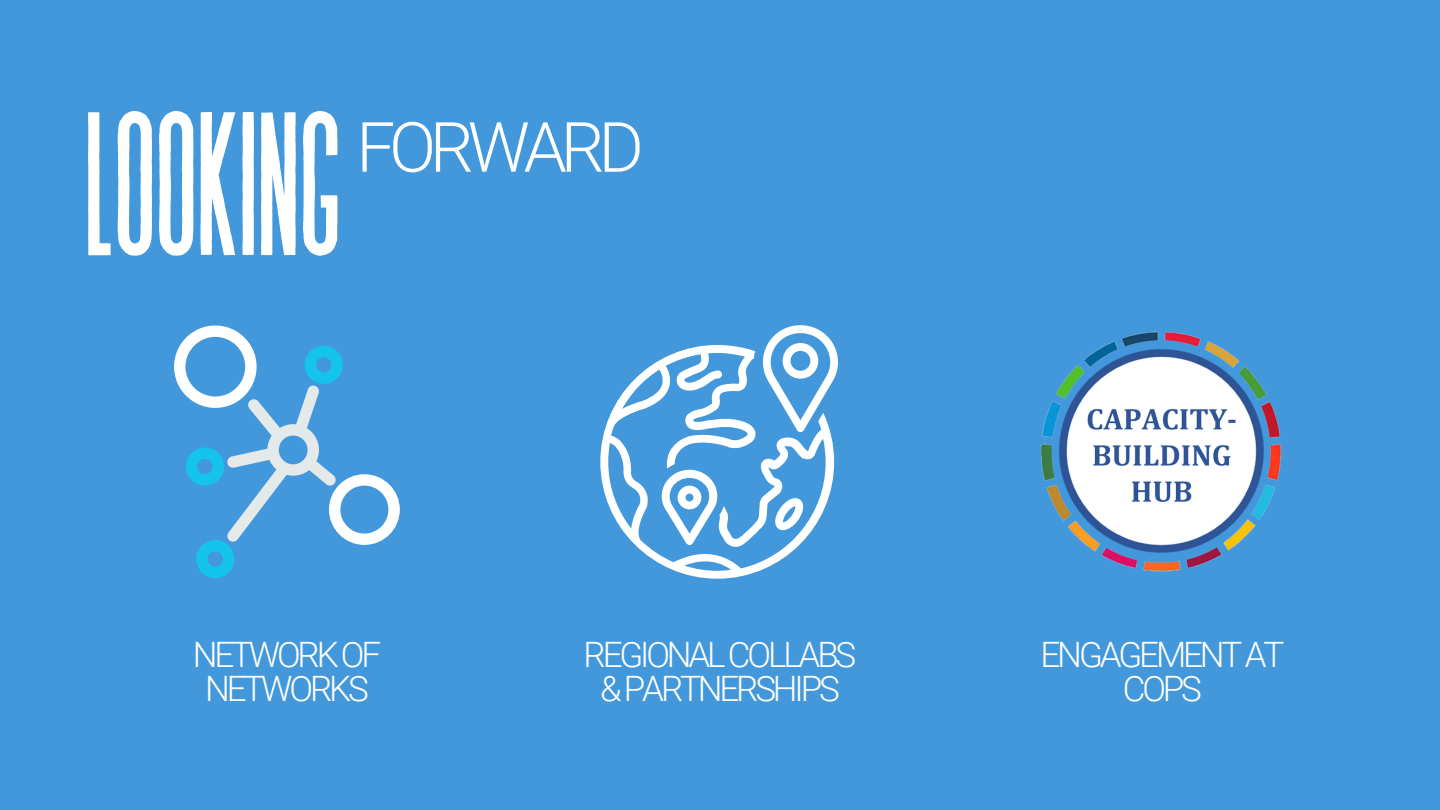
<style>
.page{position:relative;width:1440px;height:810px;background:#4398dc}
.page>*{position:absolute;margin:0;border:0;box-sizing:border-box;transform-origin:0 0}
.t1{font:204px "Revive 80 Tall";letter-spacing:-.035em;color:#fff}
.t2{font:300 69.4px "Roboto";letter-spacing:-.09em;color:#fff}
.t3{font:300 35px/33.8px "Roboto";letter-spacing:-.09em;color:#fff;text-align:center}
</style>
<div class="page">
<svg style="left:174px;top:325px;width:226px;height:253px"></svg>
<svg style="left:600px;top:345px;width:234px;height:234px"></svg>
<svg style="left:761px;top:325px;width:77px;height:107px"></svg>
<svg style="left:660px;top:470px;width:59px;height:75px"></svg>
<img style="left:1040px;top:331px;width:242px;height:241px">
<h1 class="t1" style="left:81px;top:80px;width:265px">LOOKING</h1>
<h2 class="t2" style="left:356px;top:107px;width:289px">FORWARD</h2>
<p class="t3" style="left:193px;top:639px;width:190px">NETWORKOF<br>NETWORKS</p>
<p class="t3" style="left:584px;top:639px;width:274px">REGIONALCOLLABS &amp;PARTNERSHIPS</p>
<p class="t3" style="left:1041px;top:639px;width:245px">ENGAGEMENTAT<br>COPS</p>
</div>
